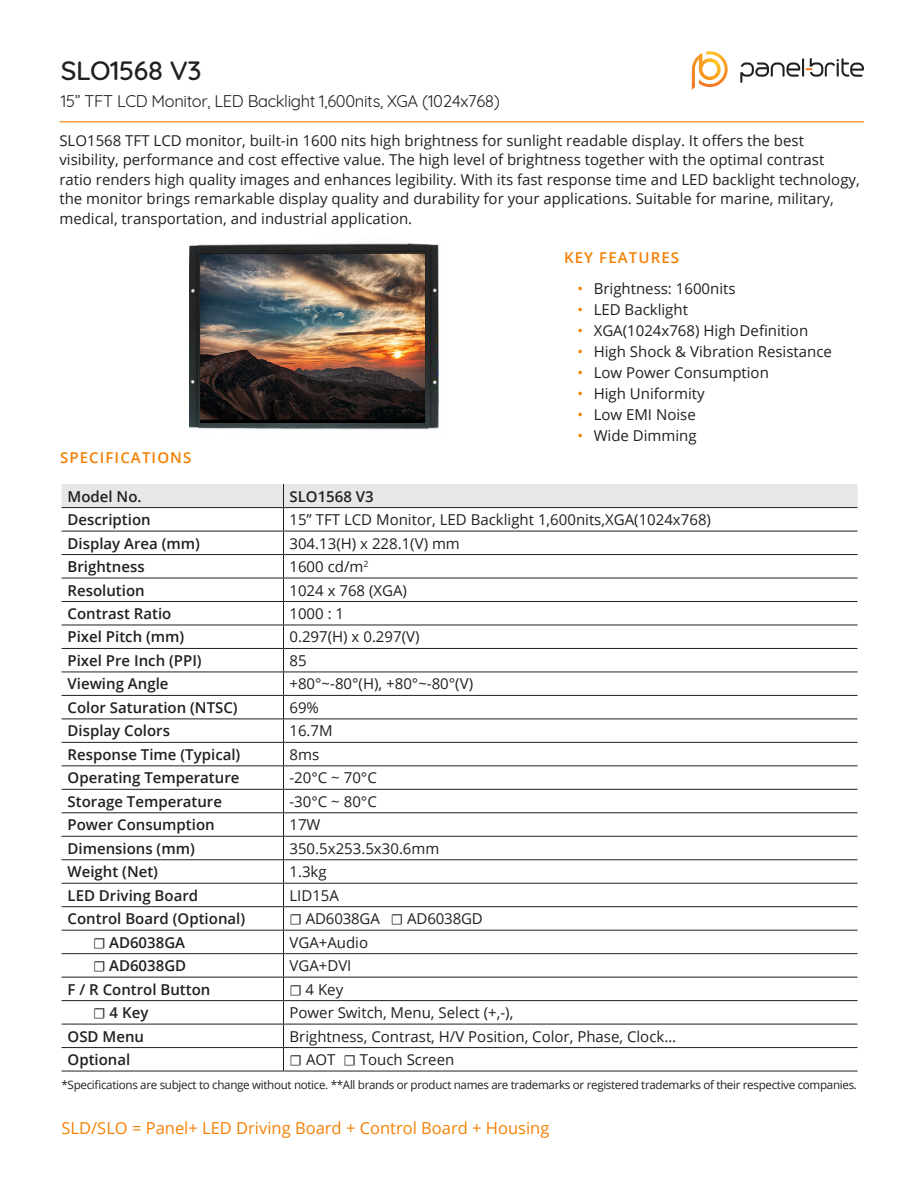
<style>
.page{position:relative;width:918px;height:1188px;background:#fff}
.page>*{position:absolute;margin:0;border:0;box-sizing:border-box;transform-origin:0 0}
.t1{font:500 27px "Quicksand";letter-spacing:-.02em;color:#231f20}
.t2{font:16.5px "Quicksand";letter-spacing:-.02em;color:#231f20}
.t3{font:16.5px "Open Sans";color:#f48004}
.t4{font:15px/19.5px "Open Sans";color:#231f20}
.tab_ajustment{font:600 15px "Open Sans";color:#231f20}
.t5{font:600 15px "Open Sans";letter-spacing:.075em;color:#f48004}
.t6{font:11.7px "Open Sans";letter-spacing:-.03em;color:#231f20}
.s1{color:#f48004}
.s2{font-family:"Minion Pro"}
.s3{font-family:"Minion Pro";font-weight:400}
</style>
<div class="page">
<svg style="left:692px;top:51px;width:36px;height:38px"></svg>
<svg style="left:740px;top:58px;width:124px;height:25px"></svg>
<hr style="left:59px;top:121px;width:805px;height:1px;background:#f48004">
<svg style="left:62px;top:484px;width:796px;height:587px"></svg>
<hr style="left:62px;top:1071px;width:222px;height:1px;background:#231f20">
<hr style="left:284px;top:1071px;width:574px;height:1px;background:#231f20">
<img style="left:190px;top:243px;width:249px;height:187px">
<p class="t1" style="left:61px;top:48px;width:142px">SLO1568 V3</p>
<p class="t2" style="left:61px;top:89px;width:441px">15” TFT LCD Monitor, LED Backlight 1,600nits, XGA (1024x768)</p>
<p class="t4" style="left:59px;top:130px;width:802px">SLO1568 TFT LCD monitor, built-in 1600 nits high brightness for sunlight readable display. It offers the best visibility, performance and cost effective value. The high level of brightness together with the optimal contrast ratio renders high quality images and enhances legibility. With its fast response time and LED backlight technology, the monitor brings remarkable display quality and durability for your applications. Suitable for marine, military, medical, transportation, and industrial application.</p>
<p class="t5" style="left:564px;top:247px;width:117px">KEY FEATURES</p>
<p class="t4" style="left:578px;top:279px;width:160px"><span class="s1">•</span> Brightness: 1600nits</p>
<p class="t4" style="left:578px;top:300px;width:112px"><span class="s1">•</span> LED Backlight</p>
<p class="t4" style="left:578px;top:321px;width:232px"><span class="s1">•</span> XGA(1024x768) High Definition</p>
<p class="t4" style="left:578px;top:342px;width:256px"><span class="s1">•</span> High Shock &amp; Vibration Resistance</p>
<p class="t4" style="left:578px;top:363px;width:193px"><span class="s1">•</span> Low Power Consumption</p>
<p class="t4" style="left:578px;top:384px;width:129px"><span class="s1">•</span> High Uniformity</p>
<p class="t4" style="left:578px;top:405px;width:120px"><span class="s1">•</span> Low EMI Noise</p>
<p class="t4" style="left:578px;top:426px;width:121px"><span class="s1">•</span> Wide Dimming</p>
<p class="t5" style="left:60px;top:447px;width:133px">SPECIFICATIONS</p>
<p class="tab_ajustment" style="left:68px;top:486px;width:76px">Model No.</p>
<p class="tab_ajustment" style="left:290px;top:486px;width:86px">SLO1568 V3</p>
<p class="tab_ajustment" style="left:68px;top:509px;width:85px">Description</p>
<p class="t4" style="left:290px;top:509px;width:423px">15” TFT LCD Monitor, LED Backlight 1,600nits,XGA(1024x768)</p>
<p class="tab_ajustment" style="left:68px;top:533px;width:134px">Display Area (mm)</p>
<p class="t4" style="left:290px;top:533px;width:172px">304.13(H) x 228.1(V) mm</p>
<p class="tab_ajustment" style="left:68px;top:556px;width:79px">Brightness</p>
<p class="t4" style="left:290px;top:556px;width:80px">1600 cd/m<sup>2</sup></p>
<p class="tab_ajustment" style="left:68px;top:580px;width:79px">Resolution</p>
<p class="t4" style="left:290px;top:580px;width:119px">1024 x 768 (XGA)</p>
<p class="tab_ajustment" style="left:68px;top:603px;width:105px">Contrast Ratio</p>
<p class="t4" style="left:290px;top:603px;width:56px">1000 : 1</p>
<p class="tab_ajustment" style="left:68px;top:627px;width:118px">Pixel Pitch (mm)</p>
<p class="t4" style="left:290px;top:627px;width:132px">0.297(H) x 0.297(V)</p>
<p class="tab_ajustment" style="left:68px;top:650px;width:136px">Pixel Pre Inch (PPI)</p>
<p class="t4" style="left:290px;top:650px;width:19px">85</p>
<p class="tab_ajustment" style="left:68px;top:674px;width:102px">Viewing Angle</p>
<p class="t4" style="left:290px;top:674px;width:185px">+80°~-80°(H), +80°~-80°(V)</p>
<p class="tab_ajustment" style="left:68px;top:697px;width:172px">Color Saturation (NTSC)</p>
<p class="t4" style="left:290px;top:697px;width:31px">69%</p>
<p class="tab_ajustment" style="left:68px;top:721px;width:104px">Display Colors</p>
<p class="t4" style="left:290px;top:721px;width:45px">16.7M</p>
<p class="tab_ajustment" style="left:68px;top:744px;width:174px">Response Time (Typical)</p>
<p class="t4" style="left:290px;top:744px;width:31px">8ms</p>
<p class="tab_ajustment" style="left:68px;top:768px;width:173px">Operating Temperature</p>
<p class="t4" style="left:290px;top:768px;width:89px">-20°C ~ 70°C</p>
<p class="tab_ajustment" style="left:68px;top:791px;width:156px">Storage Temperature</p>
<p class="t4" style="left:290px;top:791px;width:89px">-30°C ~ 80°C</p>
<p class="tab_ajustment" style="left:68px;top:815px;width:149px">Power Consumption</p>
<p class="t4" style="left:290px;top:815px;width:33px">17W</p>
<p class="tab_ajustment" style="left:68px;top:838px;width:129px">Dimensions (mm)</p>
<p class="t4" style="left:290px;top:838px;width:151px">350.5x253.5x30.6mm</p>
<p class="tab_ajustment" style="left:68px;top:861px;width:92px">Weight (Net)</p>
<p class="t4" style="left:290px;top:862px;width:39px">1.3kg</p>
<p class="tab_ajustment" style="left:68px;top:885px;width:132px">LED Driving Board</p>
<p class="t4" style="left:290px;top:885px;width:51px">LID15A</p>
<p class="tab_ajustment" style="left:68px;top:908px;width:179px">Control Board (Optional)</p>
<p class="t4" style="left:290px;top:909px;width:195px"><span class="s2">☐</span> AD6038GA <span class="s2">☐</span> AD6038GD</p>
<p class="tab_ajustment" style="left:93px;top:932px;width:94px"><span class="s3">☐</span> AD6038GA</p>
<p class="t4" style="left:290px;top:932px;width:80px">VGA+Audio</p>
<p class="tab_ajustment" style="left:93px;top:955px;width:95px"><span class="s3">☐</span> AD6038GD</p>
<p class="t4" style="left:290px;top:956px;width:63px">VGA+DVI</p>
<p class="tab_ajustment" style="left:68px;top:979px;width:144px">F / R Control Button</p>
<p class="t4" style="left:290px;top:979px;width:55px"><span class="s2">☐</span> 4 Key</p>
<p class="tab_ajustment" style="left:93px;top:1002px;width:57px"><span class="s3">☐</span> 4 Key</p>
<p class="t4" style="left:290px;top:1003px;width:225px">Power Switch, Menu, Select (+,-),</p>
<p class="tab_ajustment" style="left:68px;top:1026px;width:78px">OSD Menu</p>
<p class="t4" style="left:290px;top:1026px;width:388px">Brightness, Contrast, H/V Position, Color, Phase, Clock…</p>
<p class="tab_ajustment" style="left:68px;top:1049px;width:64px">Optional</p>
<p class="t4" style="left:290px;top:1049px;width:166px"><span class="s2">☐</span> AOT <span class="s2">☐</span> Touch Screen</p>
<p class="t6" style="left:62px;top:1077px;width:797px">*Specifications are subject to change without notice. **All brands or product names are trademarks or registered trademarks of their respective companies.</p>
<p class="t3" style="left:62px;top:1117px;width:489px">SLD/SLO = Panel+ LED Driving Board + Control Board + Housing</p>
</div>
